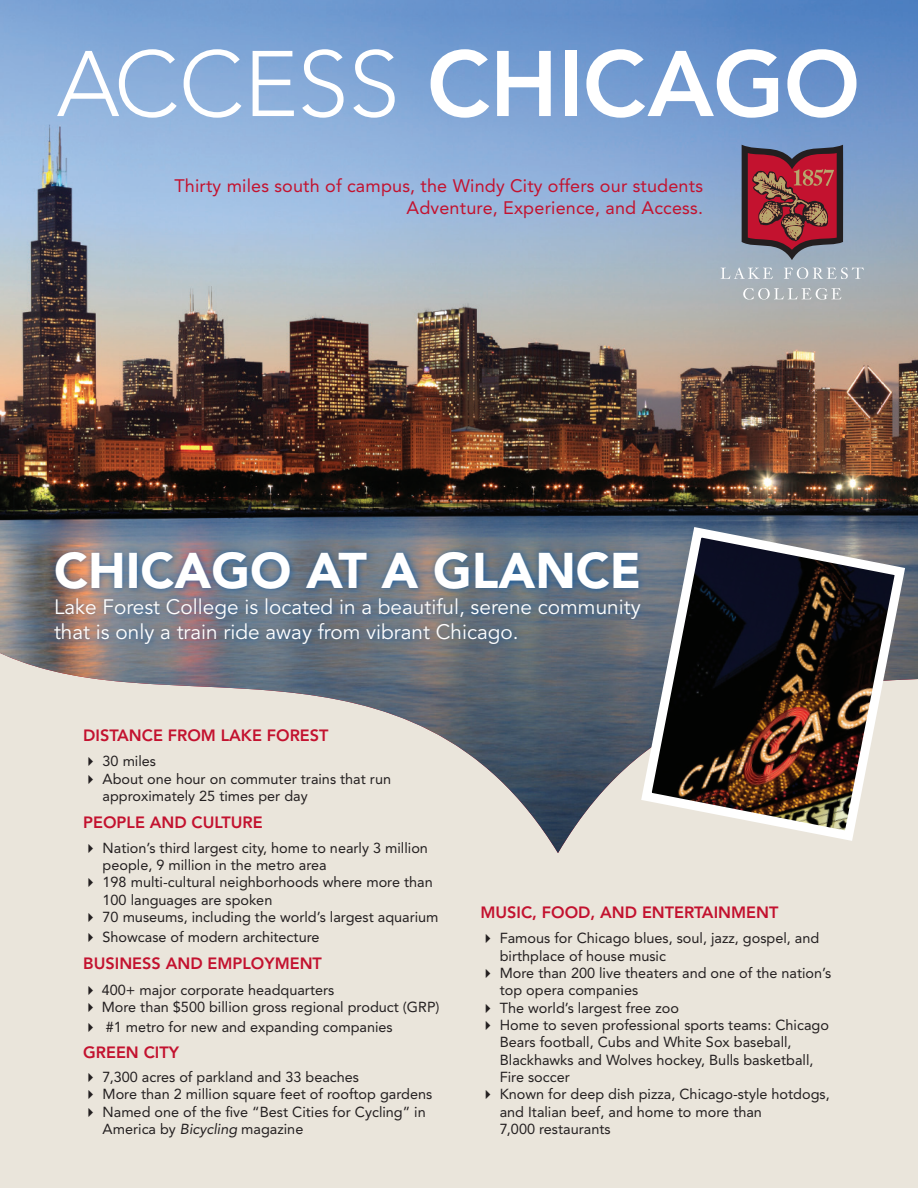
<style>
.page{position:relative;width:918px;height:1188px;background:#fff}
.page>*{position:absolute;margin:0;border:0;box-sizing:border-box;transform-origin:0 0}
.Paragraph_Style_1{font:800 91.95px "Avenir LT Std";letter-spacing:-.005em;color:#fff}
.Sidebar_Heading{font:900 49.65px "Avenir LT Std";color:#fff}
.List{font:20.7px/24.9px "Avenir LT Std";color:#fff}
.t1{font:18px/21.6px "Avenir LT Std";letter-spacing:.01em;color:#c3122f;text-align:right}
.Sidebar_Heading-2{font:800 16.2px "Avenir LT Std";color:#c3122f}
.Sidebar_List{font:800 16.2px "Avenir LT Std";color:#c3122f}
.Sidebar_List-2{font:14.4px/17.4px "Avenir LT Std";color:#231f20}
.s1{font-weight:300}
.s2{font-style:italic}
</style>
<div class="page">
<div style="left:0;top:370px;width:918px;height:818px;background:#eae5db"></div>
<img style="left:0;top:0;width:918px;height:853px">
<svg style="left:742px;top:145px;width:101px;height:115px;background:#8a3f48"></svg>
<svg style="left:721px;top:268px;width:52px;height:11px"></svg>
<svg style="left:784px;top:267px;width:80px;height:12px"></svg>
<svg style="left:743px;top:288px;width:98px;height:12px"></svg>
<div style="left:48px;top:546px;width:600px;height:107px;background:#0156a8;opacity:.75"></div>
<img style="left:636px;top:522px;width:274px;height:324px">
<p class="Paragraph_Style_1" style="left:57px;top:30px;width:805px"><span class="s1">ACCESS</span> CHICAGO</p>
<p class="t1" style="left:174px;top:175px;width:530px">Thirty miles south of campus, the Windy City offers our students<br>Adventure, Experience, and Access.</p>
<p class="Sidebar_Heading" style="left:54px;top:541px;width:589px">CHICAGO AT A GLANCE</p>
<p class="List" style="left:54px;top:595px;width:588px">Lake Forest College is located in a beautiful, serene community that is only a train ride away from vibrant Chicago.</p>
<p class="Sidebar_Heading-2" style="left:83px;top:726px;width:247px">DISTANCE FROM LAKE FOREST</p>
<p class="Sidebar_List-2" style="left:83px;top:753px;width:74px">✔ 30 miles</p>
<p class="Sidebar_List-2" style="left:103px;top:770px;width:290px;text-indent:-19px">✔ About one hour on commuter trains that run approximately 25 times per day</p>
<p class="Sidebar_List" style="left:83px;top:813px;width:181px">PEOPLE AND CULTURE</p>
<p class="Sidebar_List-2" style="left:103px;top:839px;width:327px;text-indent:-19px">✔ Nation’s third largest city, home to nearly 3 million people, 9 million in the metro area</p>
<p class="Sidebar_List-2" style="left:103px;top:874px;width:332px;text-indent:-19px">✔ 198 multi-cultural neighborhoods where more than<br>100 languages are spoken</p>
<p class="Sidebar_List-2" style="left:83px;top:909px;width:357px">✔ 70 museums, including the world’s largest aquarium</p>
<p class="Sidebar_List-2" style="left:83px;top:928px;width:238px">✔ Showcase of modern architecture</p>
<p class="Sidebar_Heading-2" style="left:83px;top:954px;width:240px">BUSINESS AND EMPLOYMENT</p>
<p class="Sidebar_List-2" style="left:83px;top:981px;width:253px">✔ 400+ major corporate headquarters</p>
<p class="Sidebar_List-2" style="left:83px;top:999px;width:358px">✔ More than $500 billion gross regional product (GRP)</p>
<p class="Sidebar_List-2" style="left:83px;top:1018px;width:311px">✔ #1 metro for new and expanding companies</p>
<p class="Sidebar_List" style="left:83px;top:1043px;width:97px">GREEN CITY</p>
<p class="Sidebar_List-2" style="left:83px;top:1068px;width:277px">✔ 7,300 acres of parkland and 33 beaches</p>
<p class="Sidebar_List-2" style="left:83px;top:1086px;width:351px">✔ More than 2 million square feet of rooftop gardens</p>
<p class="Sidebar_List-2" style="left:103px;top:1103px;width:325px;text-indent:-19px">✔ Named one of the five “Best Cities for Cycling” in<br>America by <span class="s2">Bicycling</span> magazine</p>
<p class="Sidebar_Heading-2" style="left:480px;top:903px;width:300px">MUSIC, FOOD, AND ENTERTAINMENT</p>
<p class="Sidebar_List-2" style="left:500px;top:930px;width:321px;text-indent:-19px">✔ Famous for Chicago blues, soul, jazz, gospel, and birthplace of house music</p>
<p class="Sidebar_List-2" style="left:500px;top:964px;width:333px;text-indent:-19px">✔ More than 200 live theaters and one of the nation’s top opera companies</p>
<p class="Sidebar_List-2" style="left:480px;top:999px;width:200px">✔ The world’s largest free zoo</p>
<p class="Sidebar_List-2" style="left:500px;top:1016px;width:331px;text-indent:-19px">✔ Home to seven professional sports teams: Chicago Bears football, Cubs and White Sox baseball, Blackhawks and Wolves hockey, Bulls basketball, Fire soccer</p>
<p class="Sidebar_List-2" style="left:500px;top:1086px;width:331px;text-indent:-19px">✔ Known for deep dish pizza, Chicago-style hotdogs, and Italian beef, and home to more than<br>7,000 restaurants</p>
</div>
